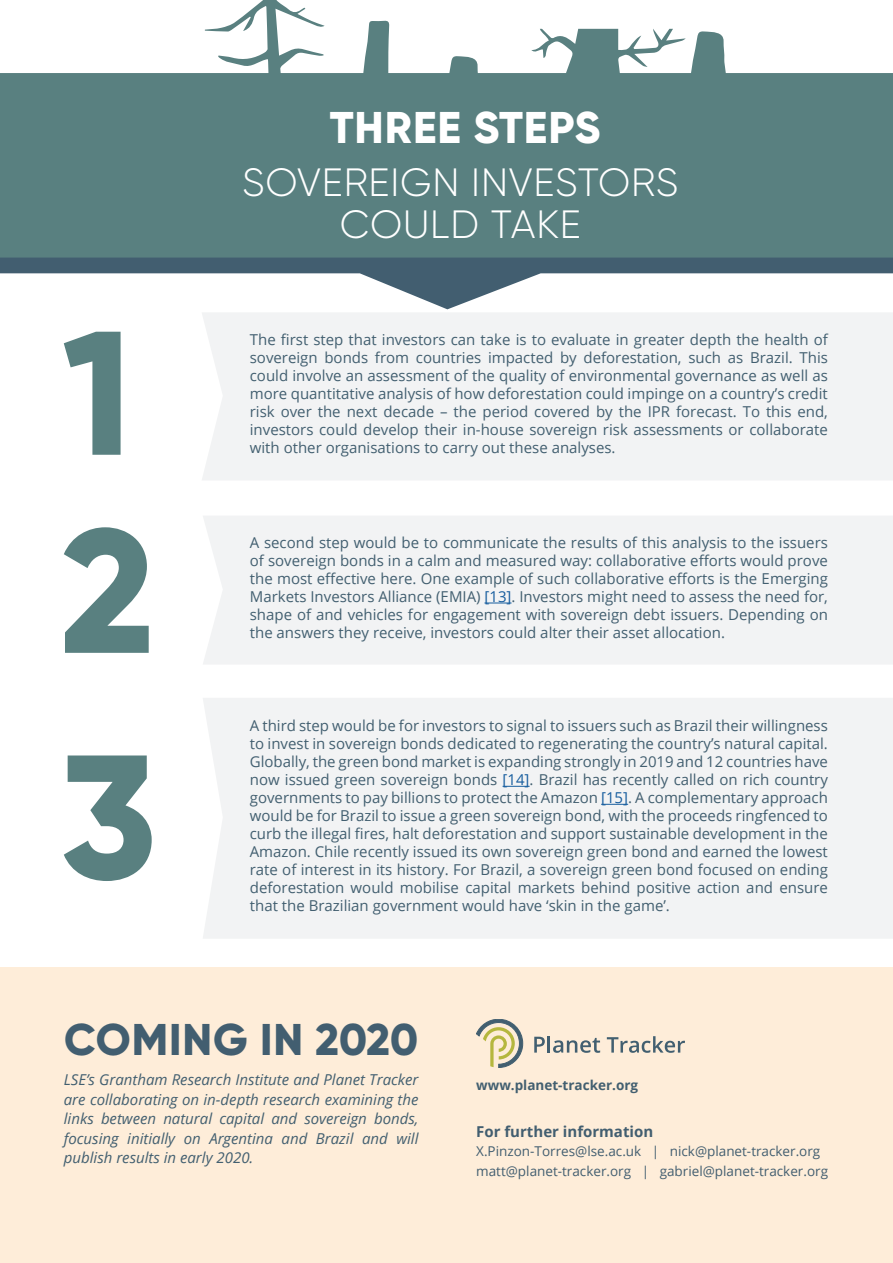
<style>
.page{position:relative;width:893px;height:1263px;background:#fff}
.page>*{position:absolute;margin:0;border:0;box-sizing:border-box;transform-origin:0 0}
.Naslov{font:800 44.4px "Gilroy";letter-spacing:.02em;color:#425e70}
.Naslov-2{font:800 44.4px "Gilroy";letter-spacing:.02em;color:#fff}
.Naslov-3{font:300 39.45px "Gilroy";letter-spacing:.02em;color:#fff}
.text{font:15px/18px "Open Sans";color:#425f70;text-align:justify}
.text-2{font:italic 15px/19.5px "Open Sans";color:#425f70;text-align:justify}
.text-3{font:700 15px "Open Sans";color:#425e70}
.text-4{font:13.5px "Open Sans";color:#425e70}
.text-5{font:700 13.5px "Open Sans";color:#425f70}
.s1{color:#175d9e}
</style>
<div class="page">
<div style="left:0;top:967px;width:893px;height:296px;background:#feedd9"></div>
<div style="left:202px;top:313px;width:691px;height:167px;background:#f2f3f4"></div>
<svg style="left:0;top:258px;width:893px;height:51px"></svg>
<div style="left:0;top:73px;width:893px;height:185px;background:#598080"></div>
<svg style="left:357px;top:21px;width:33px;height:83px"></svg>
<svg style="left:444px;top:56px;width:37px;height:48px;background:#6c8f8f"></svg>
<svg style="left:205px;top:0;width:120px;height:122px"></svg>
<svg style="left:531px;top:29px;width:196px;height:75px"></svg>
<div style="left:203px;top:516px;width:690px;height:148px;background:#f2f3f4"></div>
<svg style="left:484px;top:603px;width:27px;height:1px"></svg>
<div style="left:203px;top:698px;width:690px;height:240px;background:#f2f3f4"></div>
<svg style="left:503px;top:786px;width:27px;height:1px"></svg>
<svg style="left:601px;top:804px;width:27px;height:1px"></svg>
<svg style="left:64px;top:332px;width:57px;height:123px"></svg>
<svg style="left:64px;top:527px;width:85px;height:126px"></svg>
<svg style="left:64px;top:755px;width:88px;height:126px"></svg>
<svg style="left:476px;top:1019px;width:47px;height:49px"></svg>
<svg style="left:534px;top:1036px;width:66px;height:17px"></svg>
<svg style="left:607px;top:1036px;width:78px;height:17px"></svg>
<p class="Naslov-2" style="left:330px;top:99px;width:272px">THREE STEPS</p>
<p class="Naslov-3" style="left:242px;top:158px;width:438px">SOVEREIGN INVESTORS</p>
<p class="Naslov-3" style="left:340px;top:200px;width:242px">COULD TAKE</p>
<p class="text" style="left:250px;top:330px;width:580px">The first step that investors can take is to evaluate in greater depth the health of sovereign bonds from countries impacted by deforestation, such as Brazil. This could involve an assessment of the quality of environmental governance as well as more quantitative analysis of how deforestation could impinge on a country’s credit risk over the next decade – the period covered by the IPR forecast. To this end, investors could develop their in-house sovereign risk assessments or collaborate with other organisations to carry out these analyses.</p>
<p class="text" style="left:250px;top:533px;width:580px">A second step would be to communicate the results of this analysis to the issuers of sovereign bonds in a calm and measured way: collaborative efforts would prove the most effective here. One example of such collaborative efforts is the Emerging Markets Investors Alliance (EMIA) <span class="s1">[13]</span>. Investors might need to assess the need for, shape of and vehicles for engagement with sovereign debt issuers. Depending on the answers they receive, investors could alter their asset allocation.</p>
<p class="text" style="left:250px;top:716px;width:580px">A third step would be for investors to signal to issuers such as Brazil their willingness to invest in sovereign bonds dedicated to regenerating the country’s natural capital.<br>Globally, the green bond market is expanding strongly in 2019 and 12 countries have now issued green sovereign bonds <span class="s1">[14]</span>. Brazil has recently called on rich country governments to pay billions to protect the Amazon <span class="s1">[15]</span>. A complementary approach would be for Brazil to issue a green sovereign bond, with the proceeds ringfenced to curb the illegal fires, halt deforestation and support sustainable development in the Amazon. Chile recently issued its own sovereign green bond and earned the lowest rate of interest in its history. For Brazil, a sovereign green bond focused on ending deforestation would mobilise capital markets behind positive action and ensure that the Brazilian government would have ‘skin in the game’.</p>
<p class="Naslov" style="left:64px;top:1011px;width:356px">COMING IN 2020</p>
<p class="text-2" style="left:64px;top:1070px;width:356px">LSE’s Grantham Research Institute and Planet Tracker are collaborating on in-depth research examining the links between natural capital and sovereign bonds, focusing initially on Argentina and Brazil and will publish results in early 2020.</p>
<p class="text-5" style="left:476px;top:1075px;width:163px">www.planet-tracker.org</p>
<p class="text-3" style="left:476px;top:1121px;width:178px">For further information</p>
<p class="text-4" style="left:476px;top:1142px;width:346px">X.Pinzon-Torres@lse.ac.uk | nick@planet-tracker.org</p>
<p class="text-4" style="left:476px;top:1161px;width:353px">matt@planet-tracker.org | gabriel@planet-tracker.org</p>
</div>
